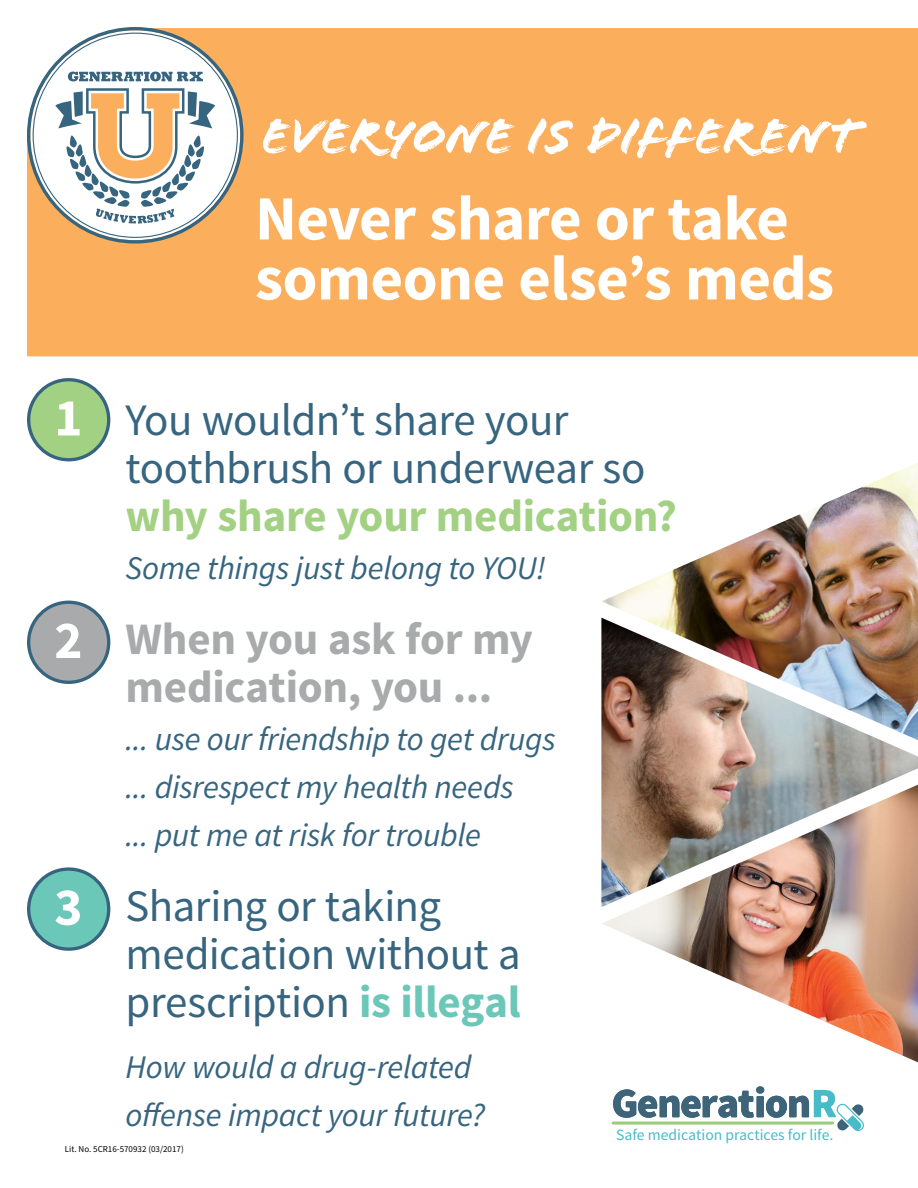
<style>
.page{position:relative;width:918px;height:1188px;background:#fff}
.page>*{position:absolute;margin:0;border:0;box-sizing:border-box;transform-origin:0 0}
.t1{font:700 63px/60px "Source Sans Pro";letter-spacing:-.01em;color:#fff}
.t2{font:700 53.4px "Source Sans Pro";color:#fff}
.t3{font:52.5px "Flood Std";color:#fff}
.t4{font:45px/48px "Source Sans Pro";letter-spacing:-.01em;color:#37657f}
.t5{font:700 45px/48px "Source Sans Pro";letter-spacing:-.005em;color:#a8aaab}
.t6{font:700 45px "Source Sans Pro";letter-spacing:-.01em;color:#a3d183}
.t7{font:italic 33px/48px "Source Sans Pro";letter-spacing:-.01em;color:#37657f}
.t8{font:15.6px "Source Sans Pro";color:#48bbc9}
.t9{font:9px "Source Sans Pro";color:#000}
.s1{font-size:53.4px;color:#fff}
.s2{font-weight:700;font-size:53.4px;color:#fff}
.s3{font-weight:700;color:#6bc7b8}
</style>
<div class="page">
<div style="left:27px;top:28px;width:891px;height:328px;background:#fbaf5d"></div>
<svg style="left:613px;top:1086px;width:251px;height:45px"></svg>
<hr style="left:612px;top:1122px;width:222px;height:3px;background:#9acd79;border-radius:2px">
<div style="left:30px;top:30px;width:210px;height:210px;background:#fff;border-radius:50%"></div>
<svg style="left:55px;top:72px;width:160px;height:152px"></svg>
<div style="left:29px;top:380px;width:80px;height:80px;background:#a3d183;border-radius:50%"></div>
<div style="left:27px;top:378px;width:83px;height:83px;border:3px solid #37657f;border-radius:50%"></div>
<div style="left:29px;top:602px;width:80px;height:80px;background:#a8aaab;border-radius:50%"></div>
<div style="left:27px;top:601px;width:83px;height:83px;border:3px solid #37657f;border-radius:50%"></div>
<img style="left:601px;top:463px;width:317px;height:155px">
<img style="left:601px;top:618px;width:317px;height:167px">
<img style="left:601px;top:785px;width:317px;height:277px">
<div style="left:29px;top:869px;width:80px;height:80px;background:#6bc7b8;border-radius:50%"></div>
<div style="left:27px;top:867px;width:83px;height:84px;border:3px solid #37657f;border-radius:50%"></div>
<h3 class="t3" style="left:261px;top:106px;width:599px">EVERYONE IS DIFFERENT</h3>
<h2 class="t2" style="left:54px;top:383px;width:30px">1</h2>
<h1 class="t1" style="left:255px;top:191px;width:580px">Never share or take someone else’s meds</h1>
<h3 class="t4" style="left:126px;top:397px;width:521px">You wouldn’t share your toothbrush or underwear so</h3>
<h3 class="t6" style="left:126px;top:487px;width:553px">why share your medication?</h3>
<p class="t7" style="left:126px;top:544px;width:422px">Some things just belong to YOU!</p>
<h3 class="t5" style="left:126px;top:617px;width:409px;text-indent:-71px"><span class="s1">2</span> When you ask for my medication, you ...</h3>
<p class="t7" style="left:126px;top:715px;width:432px">... use our friendship to get drugs ... disrespect my health needs<br>... put me at risk for trouble</p>
<h3 class="t4" style="left:126px;top:883px;width:397px;text-indent:-71px"><span class="s2">3</span> Sharing or taking medication without a prescription <span class="s3">is illegal</span></h3>
<p class="t7" style="left:126px;top:1043px;width:361px">How would a drug-related offense impact your future?</p>
<p class="t9" style="left:65px;top:1143px;width:120px">Lit. No. 5CR16-570932 (03/2017)</p>
<p class="t8" style="left:616px;top:1125px;width:219px">Safe medication practices for life.</p>
</div>
